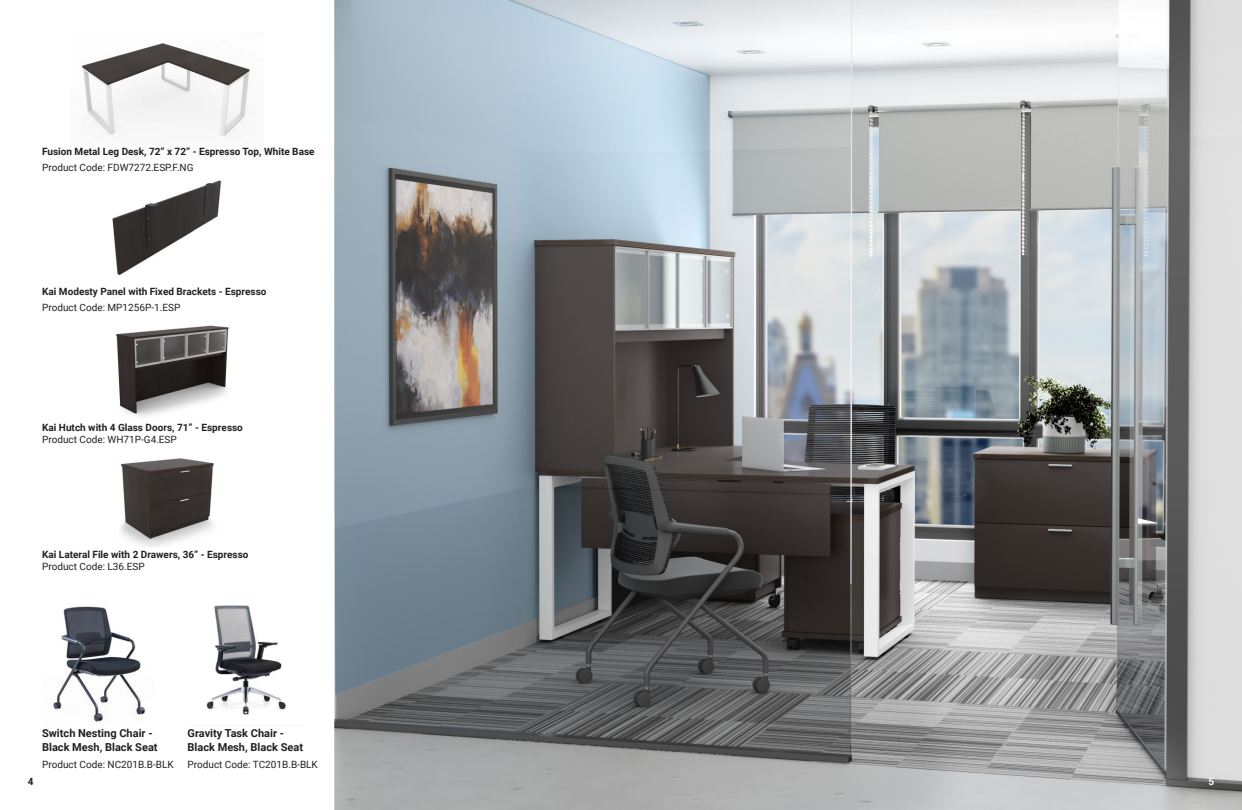
<style>
.page{position:relative;width:1242px;height:810px;background:#fff}
.page>*{position:absolute;margin:0;border:0;box-sizing:border-box;transform-origin:0 0}
.t1{font:700 11px "Roboto";color:#231f20}
.t2{font:700 10px "Roboto";color:#231f20}
.t3{font:10px "Roboto";color:#231f20}
.t4{font:700 10px "Roboto";color:#fff}
</style>
<div class="page">
<img style="left:334px;top:0;width:908px;height:810px">
<img style="left:53px;top:606px;width:92px;height:116px">
<img style="left:116px;top:325px;width:113px;height:92px">
<img style="left:112px;top:180px;width:110px;height:95px">
<img style="left:82px;top:43px;width:168px;height:94px">
<img style="left:120px;top:458px;width:94px;height:89px">
<img style="left:206px;top:605px;width:80px;height:110px">
<p class="t2" style="left:42px;top:144px;width:274px">Fusion Metal Leg Desk, 72” x 72” - Espresso Top, White Base</p>
<p class="t3" style="left:42px;top:161px;width:153px">Product Code: FDW7272.ESP.F.NG</p>
<p class="t2" style="left:42px;top:284px;width:226px">Kai Modesty Panel with Fixed Brackets - Espresso</p>
<p class="t3" style="left:42px;top:301px;width:140px">Product Code: MP1256P-1.ESP</p>
<p class="t2" style="left:42px;top:421px;width:202px">Kai Hutch with 4 Glass Doors, 71” - Espresso</p>
<p class="t3" style="left:42px;top:433px;width:136px">Product Code: WH71P-G4.ESP</p>
<p class="t2" style="left:42px;top:548px;width:208px">Kai Lateral File with 2 Drawers, 36” - Espresso</p>
<p class="t3" style="left:42px;top:560px;width:104px">Product Code: L36.ESP</p>
<p class="t1" style="left:42px;top:725px;width:112px">Switch Nesting Chair -</p>
<p class="t1" style="left:42px;top:740px;width:117px">Black Mesh, Black Seat</p>
<p class="t3" style="left:42px;top:758px;width:133px">Product Code: NC201B.B-BLK</p>
<p class="t1" style="left:188px;top:725px;width:98px">Gravity Task Chair -</p>
<p class="t1" style="left:188px;top:740px;width:117px">Black Mesh, Black Seat</p>
<p class="t3" style="left:188px;top:758px;width:132px">Product Code: TC201B.B-BLK</p>
<p class="t2" style="left:28px;top:774px;width:7px">4</p>
<p class="t4" style="left:1208px;top:774px;width:7px">5</p>
</div>
